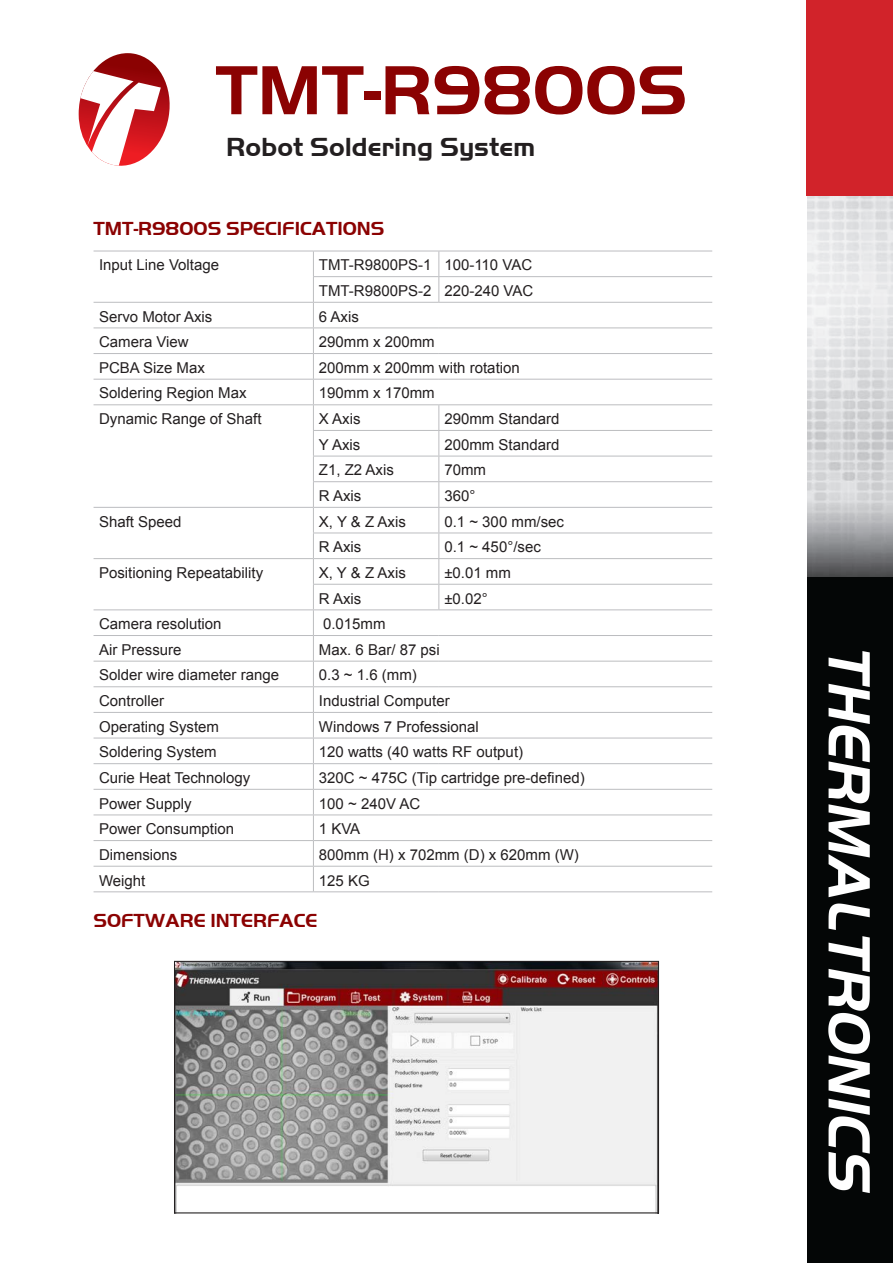
<style>
.page{position:relative;width:893px;height:1263px;background:#fff}
.page>*{position:absolute;margin:0;border:0;box-sizing:border-box;transform-origin:0 0}
.t1{font:700 72px "Handel Got D";color:#8b0202}
.t2{font:700 27px "Handel Got D";color:#231f20}
.t3{font:700 19.5px "Handel Got D";color:#8b0202}
.t4{font:15px "Arial";color:#231f20}
</style>
<div class="page">
<svg style="left:79px;top:53px;width:91px;height:113px"></svg>
<div style="left:808px;top:491px;width:85px;height:772px;background:#040606"></div>
<img style="left:808px;top:196px;width:85px;height:381px">
<img style="left:828px;top:651px;width:42px;height:542px">
<hr style="left:94px;top:251px;width:219px;height:1px;background:#bcbdc0">
<hr style="left:313px;top:251px;width:126px;height:1px;background:#bcbdc0">
<hr style="left:439px;top:251px;width:273px;height:1px;background:#bcbdc0">
<hr style="left:313px;top:276px;width:126px;height:1px;background:#bcbdc0">
<hr style="left:439px;top:276px;width:273px;height:1px;background:#bcbdc0">
<svg style="left:438px;top:251px;width:1px;height:51px"></svg>
<hr style="left:94px;top:302px;width:219px;height:1px;background:#bcbdc0">
<hr style="left:313px;top:302px;width:126px;height:1px;background:#bcbdc0">
<hr style="left:439px;top:302px;width:273px;height:1px;background:#bcbdc0">
<hr style="left:313px;top:327px;width:126px;height:1px;background:#bcbdc0">
<hr style="left:439px;top:327px;width:273px;height:1px;background:#bcbdc0">
<hr style="left:313px;top:353px;width:126px;height:1px;background:#bcbdc0">
<hr style="left:439px;top:353px;width:273px;height:1px;background:#bcbdc0">
<hr style="left:313px;top:379px;width:126px;height:1px;background:#bcbdc0">
<hr style="left:439px;top:379px;width:273px;height:1px;background:#bcbdc0">
<hr style="left:313px;top:404px;width:126px;height:1px;background:#bcbdc0">
<hr style="left:439px;top:404px;width:273px;height:1px;background:#bcbdc0">
<hr style="left:313px;top:430px;width:126px;height:1px;background:#bcbdc0">
<hr style="left:439px;top:430px;width:273px;height:1px;background:#bcbdc0">
<hr style="left:313px;top:456px;width:126px;height:1px;background:#bcbdc0">
<hr style="left:439px;top:456px;width:273px;height:1px;background:#bcbdc0">
<hr style="left:313px;top:481px;width:126px;height:1px;background:#bcbdc0">
<hr style="left:439px;top:481px;width:273px;height:1px;background:#bcbdc0">
<hr style="left:313px;top:507px;width:126px;height:1px;background:#bcbdc0">
<hr style="left:439px;top:507px;width:273px;height:1px;background:#bcbdc0">
<hr style="left:313px;top:533px;width:126px;height:1px;background:#bcbdc0">
<hr style="left:439px;top:533px;width:273px;height:1px;background:#bcbdc0">
<hr style="left:313px;top:558px;width:126px;height:1px;background:#bcbdc0">
<hr style="left:439px;top:558px;width:273px;height:1px;background:#bcbdc0">
<hr style="left:313px;top:584px;width:126px;height:1px;background:#bcbdc0">
<hr style="left:439px;top:584px;width:273px;height:1px;background:#bcbdc0">
<hr style="left:94px;top:609px;width:219px;height:1px;background:#bcbdc0">
<hr style="left:313px;top:609px;width:126px;height:1px;background:#bcbdc0">
<hr style="left:439px;top:609px;width:273px;height:1px;background:#bcbdc0">
<hr style="left:94px;top:635px;width:219px;height:1px;background:#bcbdc0">
<hr style="left:313px;top:635px;width:126px;height:1px;background:#bcbdc0">
<hr style="left:439px;top:635px;width:273px;height:1px;background:#bcbdc0">
<hr style="left:94px;top:661px;width:219px;height:1px;background:#bcbdc0">
<hr style="left:313px;top:661px;width:126px;height:1px;background:#bcbdc0">
<hr style="left:439px;top:661px;width:273px;height:1px;background:#bcbdc0">
<hr style="left:94px;top:686px;width:219px;height:1px;background:#bcbdc0">
<hr style="left:313px;top:686px;width:126px;height:1px;background:#bcbdc0">
<hr style="left:439px;top:686px;width:273px;height:1px;background:#bcbdc0">
<hr style="left:94px;top:712px;width:219px;height:1px;background:#bcbdc0">
<hr style="left:313px;top:712px;width:126px;height:1px;background:#bcbdc0">
<hr style="left:439px;top:712px;width:273px;height:1px;background:#bcbdc0">
<hr style="left:94px;top:738px;width:219px;height:1px;background:#bcbdc0">
<hr style="left:313px;top:738px;width:126px;height:1px;background:#bcbdc0">
<hr style="left:439px;top:738px;width:273px;height:1px;background:#bcbdc0">
<hr style="left:94px;top:763px;width:219px;height:1px;background:#bcbdc0">
<hr style="left:313px;top:763px;width:126px;height:1px;background:#bcbdc0">
<hr style="left:439px;top:763px;width:273px;height:1px;background:#bcbdc0">
<hr style="left:94px;top:789px;width:219px;height:1px;background:#bcbdc0">
<hr style="left:313px;top:789px;width:126px;height:1px;background:#bcbdc0">
<hr style="left:439px;top:789px;width:273px;height:1px;background:#bcbdc0">
<hr style="left:94px;top:814px;width:219px;height:1px;background:#bcbdc0">
<hr style="left:313px;top:814px;width:126px;height:1px;background:#bcbdc0">
<hr style="left:439px;top:814px;width:273px;height:1px;background:#bcbdc0">
<hr style="left:94px;top:840px;width:219px;height:1px;background:#bcbdc0">
<hr style="left:313px;top:840px;width:126px;height:1px;background:#bcbdc0">
<hr style="left:439px;top:840px;width:273px;height:1px;background:#bcbdc0">
<hr style="left:94px;top:866px;width:219px;height:1px;background:#bcbdc0">
<hr style="left:313px;top:866px;width:126px;height:1px;background:#bcbdc0">
<hr style="left:439px;top:866px;width:273px;height:1px;background:#bcbdc0">
<hr style="left:94px;top:891px;width:219px;height:1px;background:#bcbdc0">
<hr style="left:313px;top:891px;width:126px;height:1px;background:#bcbdc0">
<hr style="left:439px;top:891px;width:273px;height:1px;background:#bcbdc0">
<hr style="left:94px;top:327px;width:219px;height:1px;background:#bcbdc0">
<hr style="left:94px;top:353px;width:219px;height:1px;background:#bcbdc0">
<hr style="left:94px;top:379px;width:219px;height:1px;background:#bcbdc0">
<hr style="left:94px;top:404px;width:219px;height:1px;background:#bcbdc0">
<hr style="left:94px;top:507px;width:219px;height:1px;background:#bcbdc0">
<hr style="left:94px;top:558px;width:219px;height:1px;background:#bcbdc0">
<svg style="left:313px;top:251px;width:1px;height:640px"></svg>
<svg style="left:438px;top:405px;width:1px;height:204px"></svg>
<img style="left:176px;top:963px;width:481px;height:248px">
<div style="left:174px;top:961px;width:485px;height:252px;border:1px solid #231f20"></div>
<div style="left:807px;top:0;width:86px;height:196px;background:#d1232a"></div>
<p class="t1" style="left:216px;top:42px;width:473px">TMT-R9800S</p>
<p class="t2" style="left:226px;top:129px;width:311px">Robot Soldering System</p>
<p class="t3" style="left:94px;top:215px;width:292px">TMT-R9800S SPECIFICATIONS</p>
<p class="t4" style="left:99px;top:255px;width:122px">Input Line Voltage</p>
<p class="t4" style="left:319px;top:255px;width:114px">TMT-R9800PS-1</p>
<p class="t4" style="left:444px;top:255px;width:89px">100-110 VAC</p>
<p class="t4" style="left:319px;top:281px;width:114px">TMT-R9800PS-2</p>
<p class="t4" style="left:444px;top:281px;width:90px">220-240 VAC</p>
<p class="t4" style="left:99px;top:306px;width:115px">Servo Motor Axis</p>
<p class="t4" style="left:319px;top:306px;width:42px">6 Axis</p>
<p class="t4" style="left:99px;top:332px;width:91px">Camera View</p>
<p class="t4" style="left:319px;top:332px;width:117px">290mm x 200mm</p>
<p class="t4" style="left:99px;top:358px;width:107px">PCBA Size Max</p>
<p class="t4" style="left:319px;top:358px;width:202px">200mm x 200mm with rotation</p>
<p class="t4" style="left:99px;top:383px;width:149px">Soldering Region Max</p>
<p class="t4" style="left:319px;top:383px;width:117px">190mm x 170mm</p>
<p class="t4" style="left:99px;top:409px;width:164px">Dynamic Range of Shaft</p>
<p class="t4" style="left:319px;top:409px;width:43px">X Axis</p>
<p class="t4" style="left:444px;top:409px;width:117px">290mm Standard</p>
<p class="t4" style="left:319px;top:435px;width:43px">Y Axis</p>
<p class="t4" style="left:444px;top:435px;width:117px">200mm Standard</p>
<p class="t4" style="left:319px;top:460px;width:77px">Z1, Z2 Axis</p>
<p class="t4" style="left:444px;top:460px;width:43px">70mm</p>
<p class="t4" style="left:319px;top:486px;width:44px">R Axis</p>
<p class="t4" style="left:444px;top:486px;width:33px">360°</p>
<p class="t4" style="left:99px;top:511px;width:84px">Shaft Speed</p>
<p class="t4" style="left:319px;top:511px;width:88px">X, Y &amp; Z Axis</p>
<p class="t4" style="left:444px;top:511px;width:121px">0.1 ~ 300 mm/sec</p>
<p class="t4" style="left:319px;top:537px;width:44px">R Axis</p>
<p class="t4" style="left:444px;top:537px;width:98px">0.1 ~ 450°/sec</p>
<p class="t4" style="left:99px;top:563px;width:166px">Positioning Repeatability</p>
<p class="t4" style="left:319px;top:563px;width:88px">X, Y &amp; Z Axis</p>
<p class="t4" style="left:444px;top:563px;width:68px">±0.01 mm</p>
<p class="t4" style="left:319px;top:588px;width:44px">R Axis</p>
<p class="t4" style="left:444px;top:588px;width:45px">±0.02°</p>
<p class="t4" style="left:99px;top:614px;width:124px">Camera resolution</p>
<p class="t4" style="left:323px;top:614px;width:64px">0.015mm</p>
<p class="t4" style="left:99px;top:640px;width:84px">Air Pressure</p>
<p class="t4" style="left:319px;top:640px;width:122px">Max. 6 Bar/ 87 psi</p>
<p class="t4" style="left:99px;top:665px;width:182px">Solder wire diameter range</p>
<p class="t4" style="left:319px;top:665px;width:99px">0.3 ~ 1.6 (mm)</p>
<p class="t4" style="left:99px;top:691px;width:67px">Controller</p>
<p class="t4" style="left:319px;top:691px;width:132px">Industrial Computer</p>
<p class="t4" style="left:99px;top:717px;width:122px">Operating System</p>
<p class="t4" style="left:319px;top:717px;width:162px">Windows 7 Professional</p>
<p class="t4" style="left:99px;top:742px;width:119px">Soldering System</p>
<p class="t4" style="left:319px;top:742px;width:206px">120 watts (40 watts RF output)</p>
<p class="t4" style="left:99px;top:768px;width:153px">Curie Heat Technology</p>
<p class="t4" style="left:319px;top:768px;width:267px">320C ~ 475C (Tip cartridge pre-defined)</p>
<p class="t4" style="left:99px;top:793px;width:94px">Power Supply</p>
<p class="t4" style="left:319px;top:793px;width:103px">100 ~ 240V AC</p>
<p class="t4" style="left:99px;top:819px;width:137px">Power Consumption</p>
<p class="t4" style="left:319px;top:819px;width:43px">1 KVA</p>
<p class="t4" style="left:99px;top:845px;width:80px">Dimensions</p>
<p class="t4" style="left:319px;top:845px;width:262px">800mm (H) x 702mm (D) x 620mm (W)</p>
<p class="t4" style="left:99px;top:870px;width:48px">Weight</p>
<p class="t4" style="left:319px;top:870px;width:52px">125 KG</p>
<p class="t3" style="left:94px;top:908px;width:225px">SOFTWARE INTERFACE</p>
</div>
